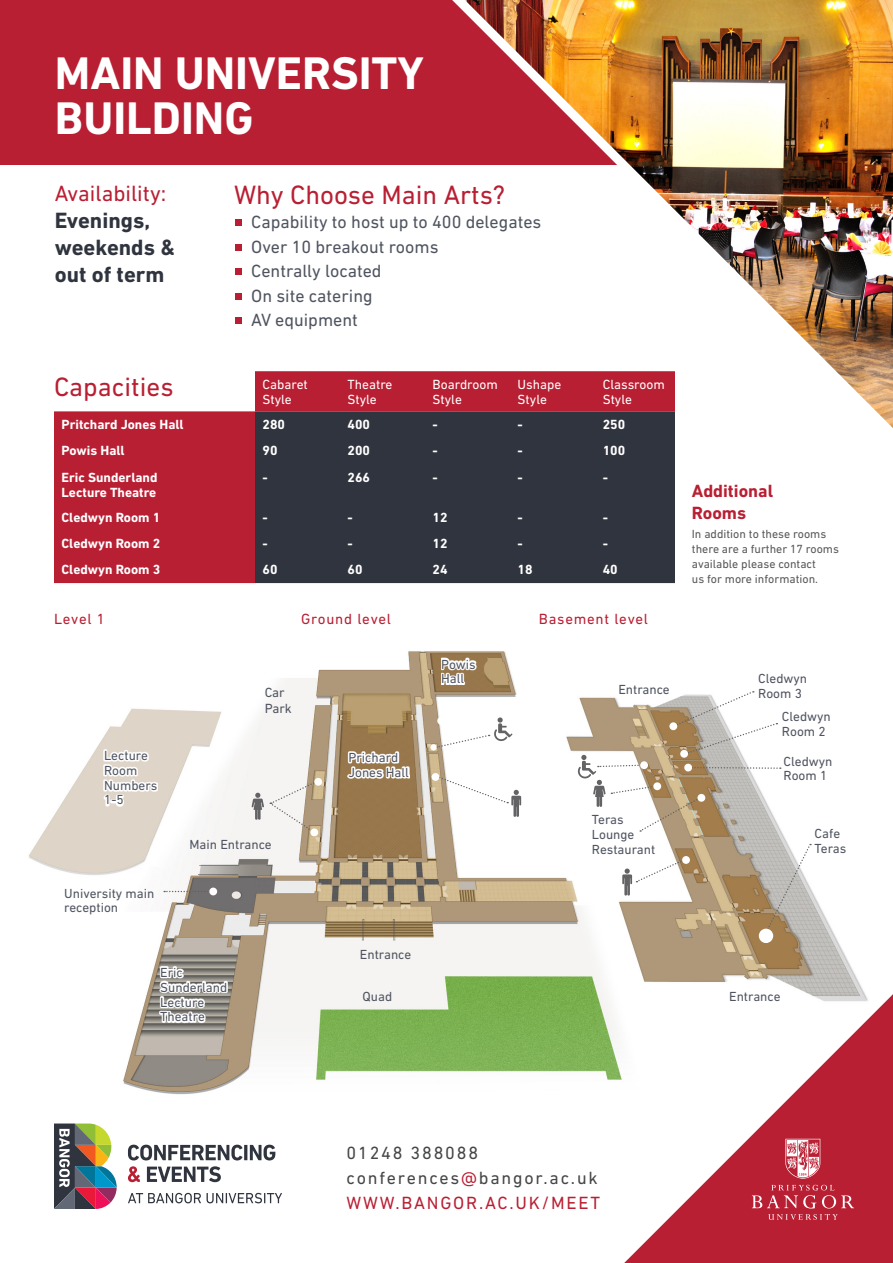
<style>
.page{position:relative;width:893px;height:1263px;background:#fff}
.page>*{position:absolute;margin:0;border:0;box-sizing:border-box;transform-origin:0 0}
.t1{font:700 46.5px/45px "DIN Next LT Pro";color:#fff}
.t2{font:27px "DIN Next LT Pro";color:#b91f33}
.t3{font:700 22.5px/27px "DIN Next LT Pro";color:#30343e}
.t4{font:18px "DIN Next LT Pro";color:#4f5460}
.t5{font:18px "DIN Next LT Pro";letter-spacing:.1em;color:#454647}
.t6{font:18px "DIN Next LT Pro";letter-spacing:.1em;color:#b91f33}
.t7{font:700 18px/21.6px "DIN Next LT Pro";color:#b91f33}
.t8{font:15px "DIN Next LT Pro";letter-spacing:.05em;color:#b91f33}
.t9{font:700 13.5px/15px "DIN Next LT Pro";color:#fff}
.t10{font:13.5px "DIN Next LT Pro";color:#fff}
.t11{font:13.5px/15px "DIN Next LT Pro";color:#4f5460}
.t12{font:13.35px/14.9px "DIN Next LT Pro";color:#4f5460}
.t13{font:12px/15px "DIN Next LT Pro";color:#57585a}
.s1{font-weight:400;color:#b91f33}
.s2{color:#b91f33}
</style>
<div class="page">
<div style="left:0;top:0;width:839px;height:165px;background:#b91f33"></div>
<img style="left:452px;top:0;width:441px;height:428px">
<img style="left:29px;top:651px;width:836px;height:444px">
<svg style="left:347px;top:751px;width:63px;height:27px"></svg>
<svg style="left:441px;top:658px;width:36px;height:27px"></svg>
<svg style="left:159px;top:966px;width:69px;height:57px"></svg>
<div style="left:813px;top:827px;width:34px;height:28px;background:#fff"></div>
<svg style="left:764px;top:844px;width:47px;height:91px;background:#c0bab1"></svg>
<div style="left:759px;top:929px;width:14px;height:14px;background:#fff;border-radius:50%"></div>
<div style="left:310px;top:828px;width:8px;height:8px;background:#fff;border-radius:50%"></div>
<svg style="left:270px;top:780px;width:48px;height:53px"></svg>
<div style="left:682px;top:856px;width:8px;height:8px;background:#fff;border-radius:50%"></div>
<div style="left:432px;top:773px;width:7px;height:8px;background:#fff;border-radius:50%"></div>
<div style="left:430px;top:744px;width:7px;height:6px;background:#fff;border-radius:50%"></div>
<svg style="left:622px;top:859px;width:63px;height:36px"></svg>
<svg style="left:252px;top:793px;width:12px;height:27px"></svg>
<div style="left:758px;top:672px;width:50px;height:28px;background:#fff"></div>
<div style="left:781px;top:710px;width:50px;height:28px;background:#fff"></div>
<div style="left:783px;top:755px;width:50px;height:27px;background:#fff"></div>
<svg style="left:578px;top:691px;width:203px;height:141px"></svg>
<div style="left:591px;top:813px;width:65px;height:42px;background:#fff"></div>
<svg style="left:624px;top:994px;width:269px;height:269px"></svg>
<svg style="left:768px;top:1214px;width:70px;height:6px"></svg>
<svg style="left:752px;top:1185px;width:102px;height:23px;background:#c44253"></svg>
<svg style="left:785px;top:1139px;width:35px;height:40px"></svg>
<svg style="left:54px;top:371px;width:621px;height:212px;background:#c23d4f"></svg>
<div style="left:255px;top:411px;width:420px;height:172px;background:#30343e"></div>
<svg style="left:436px;top:717px;width:76px;height:32px"></svg>
<svg style="left:437px;top:776px;width:84px;height:41px"></svg>
<svg style="left:104px;top:749px;width:54px;height:57px"></svg>
<div style="left:314px;top:778px;width:8px;height:8px;background:#fff;border-radius:50%"></div>
<svg style="left:164px;top:891px;width:45px;height:1px"></svg>
<div style="left:209px;top:887px;width:8px;height:8px;background:#fff;border-radius:50%"></div>
<svg style="left:128px;top:1193px;width:154px;height:10px"></svg>
<svg style="left:128px;top:1145px;width:147px;height:15px"></svg>
<svg style="left:147px;top:1166px;width:74px;height:16px"></svg>
<svg style="left:128px;top:1166px;width:12px;height:16px"></svg>
<svg style="left:54px;top:1123px;width:63px;height:86px;background:#827b73"></svg>
<svg style="left:235px;top:220px;width:6px;height:6px"></svg>
<div style="left:235px;top:244px;width:6px;height:7px;background:#b91f33"></div>
<div style="left:235px;top:268px;width:6px;height:7px;background:#b91f33"></div>
<svg style="left:235px;top:293px;width:6px;height:6px"></svg>
<div style="left:235px;top:317px;width:6px;height:7px;background:#b91f33"></div>
<p class="t1" style="left:55px;top:50px;width:370px">MAIN UNIVERSITY<br>BUILDING</p>
<p class="t3" style="left:55px;top:179px;width:122px"><span class="s1">Availability:<br></span>Evenings, weekends &amp; out of term</p>
<p class="t2" style="left:54px;top:371px;width:121px">Capacities</p>
<p class="t2" style="left:234px;top:179px;width:273px">Why Choose Main Arts?</p>
<p class="t4" style="left:234px;top:212px;width:309px">• Capability to host up to 400 delegates</p>
<p class="t4" style="left:234px;top:236px;width:206px">• Over 10 breakout rooms</p>
<p class="t4" style="left:234px;top:261px;width:149px">• Centrally located</p>
<p class="t4" style="left:234px;top:285px;width:140px">• On site catering</p>
<p class="t4" style="left:234px;top:310px;width:125px">• AV equipment</p>
<p class="t10" style="left:262px;top:376px;width:47px">Cabaret</p>
<p class="t10" style="left:262px;top:391px;width:31px">Style</p>
<p class="t10" style="left:348px;top:376px;width:46px">Theatre</p>
<p class="t10" style="left:348px;top:391px;width:31px">Style</p>
<p class="t10" style="left:433px;top:376px;width:67px">Boardroom</p>
<p class="t10" style="left:433px;top:391px;width:31px">Style</p>
<p class="t10" style="left:518px;top:376px;width:45px">Ushape</p>
<p class="t10" style="left:518px;top:391px;width:31px">Style</p>
<p class="t10" style="left:603px;top:376px;width:64px">Classroom</p>
<p class="t10" style="left:603px;top:391px;width:31px">Style</p>
<p class="t9" style="left:62px;top:417px;width:124px">Pritchard Jones Hall</p>
<p class="t9" style="left:262px;top:417px;width:24px">280</p>
<p class="t9" style="left:348px;top:417px;width:24px">400</p>
<p class="t9" style="left:433px;top:417px;width:7px">-</p>
<p class="t9" style="left:518px;top:417px;width:7px">-</p>
<p class="t9" style="left:603px;top:417px;width:24px">250</p>
<p class="t9" style="left:62px;top:443px;width:65px">Powis Hall</p>
<p class="t9" style="left:262px;top:443px;width:17px">90</p>
<p class="t9" style="left:348px;top:443px;width:24px">200</p>
<p class="t9" style="left:433px;top:443px;width:7px">-</p>
<p class="t9" style="left:518px;top:443px;width:7px">-</p>
<p class="t9" style="left:603px;top:443px;width:24px">100</p>
<p class="t9" style="left:62px;top:469px;width:97px">Eric Sunderland<br>Lecture Theatre</p>
<p class="t9" style="left:262px;top:469px;width:7px">-</p>
<p class="t9" style="left:348px;top:469px;width:24px">266</p>
<p class="t9" style="left:433px;top:469px;width:7px">-</p>
<p class="t9" style="left:518px;top:469px;width:7px">-</p>
<p class="t9" style="left:603px;top:469px;width:7px">-</p>
<p class="t9" style="left:62px;top:510px;width:100px">Cledwyn Room 1</p>
<p class="t9" style="left:262px;top:510px;width:7px">-</p>
<p class="t9" style="left:348px;top:510px;width:7px">-</p>
<p class="t9" style="left:433px;top:510px;width:17px">12</p>
<p class="t9" style="left:518px;top:510px;width:7px">-</p>
<p class="t9" style="left:603px;top:510px;width:7px">-</p>
<p class="t9" style="left:62px;top:536px;width:100px">Cledwyn Room 2</p>
<p class="t9" style="left:262px;top:536px;width:7px">-</p>
<p class="t9" style="left:348px;top:536px;width:7px">-</p>
<p class="t9" style="left:433px;top:536px;width:17px">12</p>
<p class="t9" style="left:518px;top:536px;width:7px">-</p>
<p class="t9" style="left:603px;top:536px;width:7px">-</p>
<p class="t9" style="left:62px;top:562px;width:100px">Cledwyn Room 3</p>
<p class="t9" style="left:262px;top:562px;width:17px">60</p>
<p class="t9" style="left:348px;top:562px;width:17px">60</p>
<p class="t9" style="left:433px;top:562px;width:17px">24</p>
<p class="t9" style="left:518px;top:562px;width:17px">18</p>
<p class="t9" style="left:603px;top:562px;width:17px">40</p>
<p class="t8" style="left:54px;top:610px;width:52px">Level 1</p>
<p class="t8" style="left:301px;top:610px;width:91px">Ground level</p>
<p class="t8" style="left:539px;top:610px;width:111px">Basement level</p>
<p class="t11" style="left:265px;top:685px;width:29px">Car<br>Park</p>
<p class="t12" style="left:441px;top:656px;width:36px">Powis<br>Hall</p>
<p class="t12" style="left:618px;top:682px;width:53px">Entrance</p>
<p class="t12" style="left:104px;top:748px;width:55px">Lecture<br>Room<br>Numbers<br>1-5</p>
<p class="t12" style="left:64px;top:885px;width:92px">University main reception</p>
<p class="t12" style="left:189px;top:837px;width:84px">Main Entrance</p>
<p class="t12" style="left:160px;top:965px;width:69px">Eric<br>Sunderland<br>Lecture<br>Theatre</p>
<p class="t12" style="left:349px;top:750px;width:62px">Prichard<br>Jones Hall</p>
<p class="t12" style="left:360px;top:947px;width:53px">Entrance</p>
<p class="t12" style="left:363px;top:989px;width:31px">Quad</p>
<p class="t12" style="left:592px;top:812px;width:65px">Teras<br>Lounge<br>Restaurant</p>
<p class="t7" style="left:692px;top:480px;width:83px">Additional<br>Rooms</p>
<p class="t13" style="left:692px;top:526px;width:149px">In addition to these rooms there are a further 17 rooms available please contact<br>us for more information.</p>
<p class="t12" style="left:758px;top:671px;width:50px">Cledwyn<br>Room 3</p>
<p class="t12" style="left:782px;top:709px;width:50px">Cledwyn<br>Room 2</p>
<p class="t12" style="left:784px;top:753px;width:50px">Cledwyn<br>Room 1</p>
<p class="t12" style="left:815px;top:826px;width:27px">Cafe</p>
<p class="t12" style="left:815px;top:841px;width:33px">Teras</p>
<p class="t12" style="left:729px;top:989px;width:53px">Entrance</p>
<p class="t5" style="left:347px;top:1142px;width:133px">01248 388088</p>
<p class="t5" style="left:347px;top:1167px;width:253px">conferences<span class="s2">@</span>bangor.ac.uk</p>
<p class="t6" style="left:347px;top:1192px;width:255px">WWW.BANGOR.AC.UK/MEET</p>
</div>
